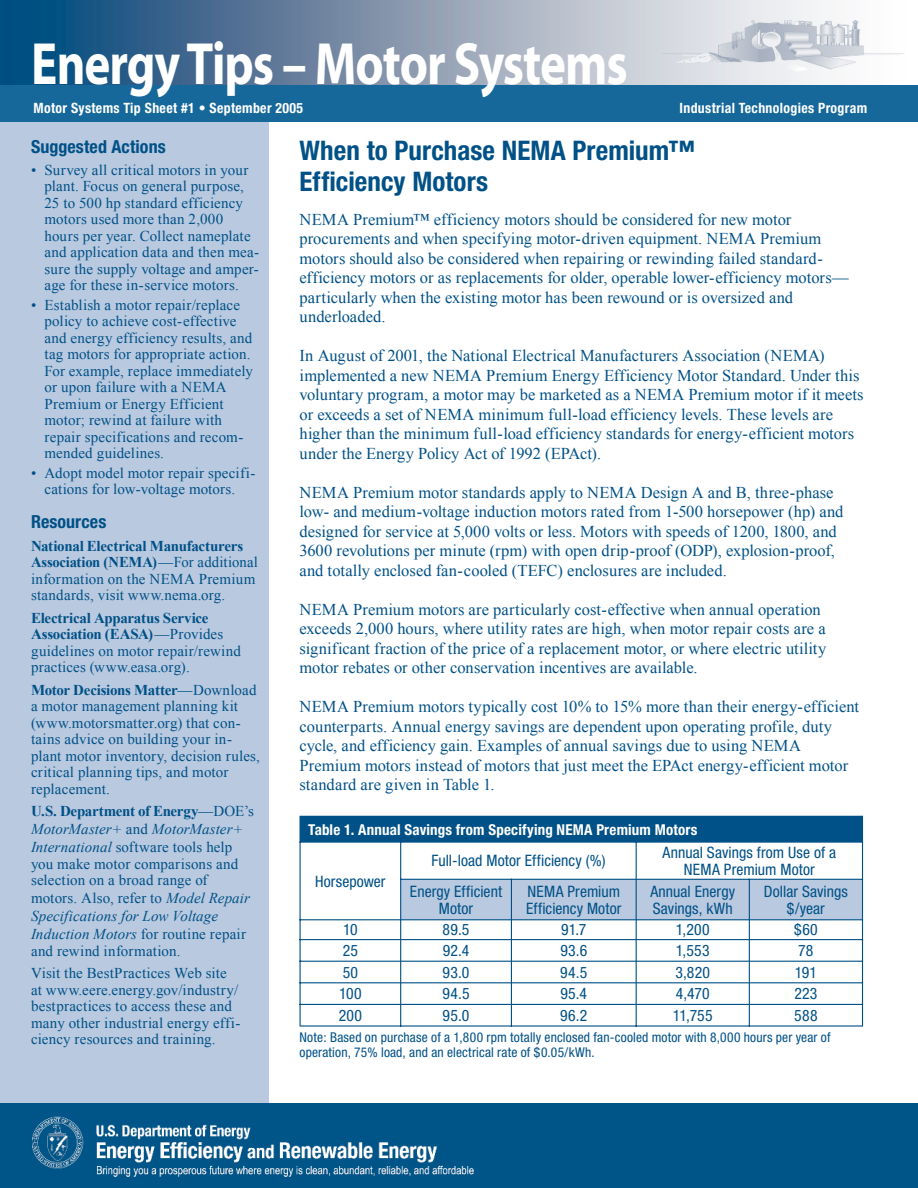
<style>
.page{position:relative;width:918px;height:1188px;background:#fff}
.page>*{position:absolute;margin:0;border:0;box-sizing:border-box;transform-origin:0 0}
.t1{font:700 60px "Myriad";letter-spacing:-.02em;color:#fff;scale:.82 1}
.TipSheet_Title{font:700 condensed 27px/31.5px "Helvetica Neue LT Std";letter-spacing:.005em;color:#005187}
.SideBar_Header__E{font:700 condensed 18px "Helvetica Neue LT Std";letter-spacing:.005em;color:#005187}
.Body_Text__E{font:16.5px/19.5px "Times New Roman";letter-spacing:.005em;color:#005187}
.Table_Body{font:condensed 15.75px/17.2px "Helvetica Neue LT Std";letter-spacing:.005em;color:#005187;text-align:center}
.Sidebar-small_body{font:15px/16.5px "Times New Roman";letter-spacing:.015em;color:#005187}
.sidebar-small_bullet{font:15px/16.5px "Times New Roman";letter-spacing:.01em;color:#005187}
.Sidebar-small_body-2{font:italic 15px/18px "Times New Roman";letter-spacing:.005em;color:#005187}
.table_title{font:700 condensed 15px "Helvetica Neue LT Std";letter-spacing:.01em;color:#fff}
.t2{font:700 condensed 14.25px "Helvetica Neue LT Std";letter-spacing:.025em;color:#fff}
.table_note{font:condensed 13.5px/15px "Helvetica Neue LT Std";letter-spacing:.015em;color:#005187}
.s1{font-weight:700}
.s2{font-weight:700;font-style:normal}
.s3{font-style:normal}
</style>
<div class="page">
<div style="left:0;top:0;width:269px;height:1188px;background:#b9c9df"></div>
<img style="left:0;top:0;width:918px;height:122px">
<div style="left:0;top:85px;width:918px;height:36px;background:#16689b"></div>
<div style="left:300px;top:816px;width:563px;height:26px;background:#005187"></div>
<hr style="left:300px;top:842px;width:100px;height:1px;background:#005187">
<hr style="left:300px;top:843px;width:1px;height:36px;background:#005187">
<hr style="left:401px;top:842px;width:110px;height:1px;background:#005187">
<hr style="left:400px;top:842px;width:1px;height:37px;background:#005187">
<hr style="left:511px;top:842px;width:125px;height:1px;background:#005187">
<hr style="left:637px;top:842px;width:112px;height:1px;background:#005187">
<hr style="left:636px;top:842px;width:1px;height:37px;background:#005187">
<hr style="left:749px;top:842px;width:114px;height:1px;background:#005187">
<hr style="left:862px;top:843px;width:1px;height:36px;background:#005187">
<hr style="left:300px;top:879px;width:1px;height:40px;background:#005187">
<hr style="left:300px;top:919px;width:101px;height:1px;background:#005187">
<hr style="left:300px;top:939px;width:101px;height:1px;background:#005187">
<hr style="left:300px;top:961px;width:101px;height:1px;background:#005187">
<hr style="left:300px;top:982px;width:101px;height:1px;background:#005187">
<hr style="left:300px;top:1004px;width:101px;height:1px;background:#005187">
<svg style="left:300px;top:920px;width:1px;height:105px"></svg>
<svg style="left:400px;top:879px;width:463px;height:148px"></svg>
<hr style="left:300px;top:1025px;width:100px;height:2px;background:#005187">
<hr style="left:401px;top:1025px;width:110px;height:2px;background:#005187">
<hr style="left:512px;top:1025px;width:124px;height:2px;background:#005187">
<hr style="left:637px;top:1025px;width:112px;height:2px;background:#005187">
<hr style="left:750px;top:1025px;width:113px;height:2px;background:#005187">
<img style="left:0;top:1104px;width:918px;height:84px">
<p class="t1" style="left:31px;top:33px;width:729px">Energy Tips – Motor Systems</p>
<p class="t2" style="left:34px;top:99px;width:271px">Motor Systems Tip Sheet #1 • September 2005</p>
<p class="t2" style="left:680px;top:99px;width:189px">Industrial Technologies Program</p>
<p class="TipSheet_Title" style="left:300px;top:134px;width:397px">When to Purchase NEMA Premium™<br>Efficiency Motors</p>
<p class="Body_Text__E" style="left:300px;top:209px;width:551px">NEMA Premium™ efficiency motors should be considered for new motor procurements and when specifying motor-driven equipment. NEMA Premium motors should also be considered when repairing or rewinding failed standard&shy;efficiency motors or as replacements for older, operable lower-efficiency motors— particularly when the existing motor has been rewound or is oversized and underloaded.</p>
<p class="Body_Text__E" style="left:300px;top:346px;width:566px">In August of 2001, the National Electrical Manufacturers Association (NEMA) implemented a new NEMA Premium Energy Efficiency Motor Standard. Under this voluntary program, a motor may be marketed as a NEMA Premium motor if it meets or exceeds a set of NEMA minimum full-load efficiency levels. These levels are higher than the minimum full-load efficiency standards for energy-efficient motors under the Energy Policy Act of 1992 (EPAct).</p>
<p class="Body_Text__E" style="left:300px;top:482px;width:545px">NEMA Premium motor standards apply to NEMA Design A and B, three-phase low- and medium-voltage induction motors rated from 1-500 horsepower (hp) and designed for service at 5,000 volts or less. Motors with speeds of 1200, 1800, and 3600 revolutions per minute (rpm) with open drip-proof (ODP), explosion-proof, and totally enclosed fan-cooled (TEFC) enclosures are included.</p>
<p class="Body_Text__E" style="left:300px;top:599px;width:528px">NEMA Premium motors are particularly cost-effective when annual operation exceeds 2,000 hours, where utility rates are high, when motor repair costs are a significant fraction of the price of a replacement motor, or where electric utility motor rebates or other conservation incentives are available.</p>
<p class="Body_Text__E" style="left:300px;top:697px;width:561px">NEMA Premium motors typically cost 10% to 15% more than their energy-efficient counterparts. Annual energy savings are dependent upon operating profile, duty cycle, and efficiency gain. Examples of annual savings due to using NEMA Premium motors instead of motors that just meet the EPAct energy-efficient motor standard are given in Table 1.</p>
<p class="table_title" style="left:308px;top:820px;width:391px">Table 1. Annual Savings from Specifying NEMA Premium Motors</p>
<p class="Table_Body" style="left:315px;top:872px;width:72px">Horsepower</p>
<p class="SideBar_Header__E" style="left:31px;top:136px;width:136px">Suggested Actions</p>
<p class="sidebar-small_bullet" style="left:45px;top:161px;width:216px;text-indent:-14px">• Survey all critical motors in your plant. Focus on general purpose,<br>25 to 500 hp standard efficiency motors used more than 2,000 hours per year. Collect nameplate and application data and then mea&shy;sure the supply voltage and amper&shy;age for these in-service motors.</p>
<p class="sidebar-small_bullet" style="left:45px;top:296px;width:210px;text-indent:-14px">• Establish a motor repair/replace policy to achieve cost-effective and energy efficiency results, and tag motors for appropriate action.<br>For example, replace immediately or upon failure with a NEMA<br>Premium or Energy Efficient motor; rewind at failure with repair specifications and recom&shy;mended guidelines.</p>
<p class="sidebar-small_bullet" style="left:31px;top:464px;width:226px;text-align:center">• Adopt model motor repair specifi&shy;cations for low-voltage motors.</p>
<p class="SideBar_Header__E" style="left:31px;top:511px;width:77px">Resources</p>
<p class="Sidebar-small_body" style="left:31px;top:537px;width:228px"><span class="s1">National Electrical Manufacturers Association (NEMA)</span>—For additional information on the NEMA Premium standards, visit www.nema.org.</p>
<p class="Sidebar-small_body" style="left:31px;top:609px;width:211px"><span class="s1">Electrical Apparatus Service<br>Association (EASA)</span>—Provides guidelines on motor repair/rewind practices (www.easa.org).</p>
<p class="Sidebar-small_body" style="left:31px;top:681px;width:231px"><span class="s1">Motor Decisions Matter</span>—Download a motor management planning kit (www.motorsmatter.org) that con&shy;tains advice on building your in&shy;plant motor inventory, decision rules, critical planning tips, and motor replacement.</p>
<p class="Sidebar-small_body-2" style="left:31px;top:802px;width:224px"><span class="s2">U.S. Department of Energy</span><span class="s3">—DOE’s<br></span>MotorMaster+ <span class="s3">and</span> MotorMaster+<br>International <span class="s3">software tools help</span></p>
<p class="Sidebar-small_body" style="left:31px;top:855px;width:209px">you make motor comparisons and selection on a broad range of</p>
<p class="Sidebar-small_body-2" style="left:31px;top:889px;width:220px"><span class="s3">motors. Also, refer to</span> Model Repair<br>Specifications for Low Voltage<br>Induction Motors <span class="s3">for routine repair</span></p>
<p class="Sidebar-small_body" style="left:31px;top:942px;width:151px">and rewind information.</p>
<p class="Sidebar-small_body" style="left:31px;top:965px;width:211px">Visit the BestPractices Web site at www.eere.energy.gov/industry/ bestpractices to access these and many other industrial energy effi&shy;ciency resources and training.</p>
<p class="Table_Body" style="left:431px;top:852px;width:176px">Full-load Motor Efficiency (%)</p>
<p class="Table_Body" style="left:663px;top:843px;width:175px">Annual Savings from Use of a<br>NEMA Premium Motor</p>
<p class="Table_Body" style="left:410px;top:882px;width:94px">Energy Efficient<br>Motor</p>
<p class="Table_Body" style="left:526px;top:882px;width:97px;text-align:left">NEMA Premium<br>Efficiency Motor</p>
<p class="Table_Body" style="left:650px;top:882px;width:86px;text-align:left">Annual Energy<br>Savings, kWh</p>
<p class="Table_Body" style="left:764px;top:882px;width:85px">Dollar Savings $/year</p>
<p class="Table_Body" style="left:343px;top:921px;width:16px">10</p>
<p class="Table_Body" style="left:443px;top:921px;width:28px">89.5</p>
<p class="Table_Body" style="left:561px;top:921px;width:27px">91.7</p>
<p class="Table_Body" style="left:676px;top:921px;width:36px">1,200</p>
<p class="Table_Body" style="left:794px;top:921px;width:25px">$60</p>
<p class="Table_Body" style="left:343px;top:942px;width:17px">25</p>
<p class="Table_Body" style="left:443px;top:942px;width:28px">92.4</p>
<p class="Table_Body" style="left:560px;top:942px;width:28px">93.6</p>
<p class="Table_Body" style="left:676px;top:942px;width:36px">1,553</p>
<p class="Table_Body" style="left:798px;top:942px;width:17px">78</p>
<p class="Table_Body" style="left:343px;top:963px;width:17px">50</p>
<p class="Table_Body" style="left:443px;top:963px;width:28px">93.0</p>
<p class="Table_Body" style="left:560px;top:963px;width:28px">94.5</p>
<p class="Table_Body" style="left:675px;top:963px;width:36px">3,820</p>
<p class="Table_Body" style="left:795px;top:963px;width:24px">191</p>
<p class="Table_Body" style="left:339px;top:985px;width:24px">100</p>
<p class="Table_Body" style="left:443px;top:985px;width:28px">94.5</p>
<p class="Table_Body" style="left:560px;top:985px;width:28px">95.4</p>
<p class="Table_Body" style="left:676px;top:985px;width:35px">4,470</p>
<p class="Table_Body" style="left:794px;top:985px;width:25px">223</p>
<p class="Table_Body" style="left:339px;top:1007px;width:25px">200</p>
<p class="Table_Body" style="left:443px;top:1007px;width:28px">95.0</p>
<p class="Table_Body" style="left:560px;top:1007px;width:29px">96.2</p>
<p class="Table_Body" style="left:673px;top:1007px;width:41px">11,755</p>
<p class="Table_Body" style="left:794px;top:1007px;width:25px">588</p>
<p class="table_note" style="left:300px;top:1030px;width:533px">Note: Based on purchase of a 1,800 rpm totally enclosed fan-cooled motor with 8,000 hours per year of operation, 75% load, and an electrical rate of $0.05/kWh.</p>
</div>
